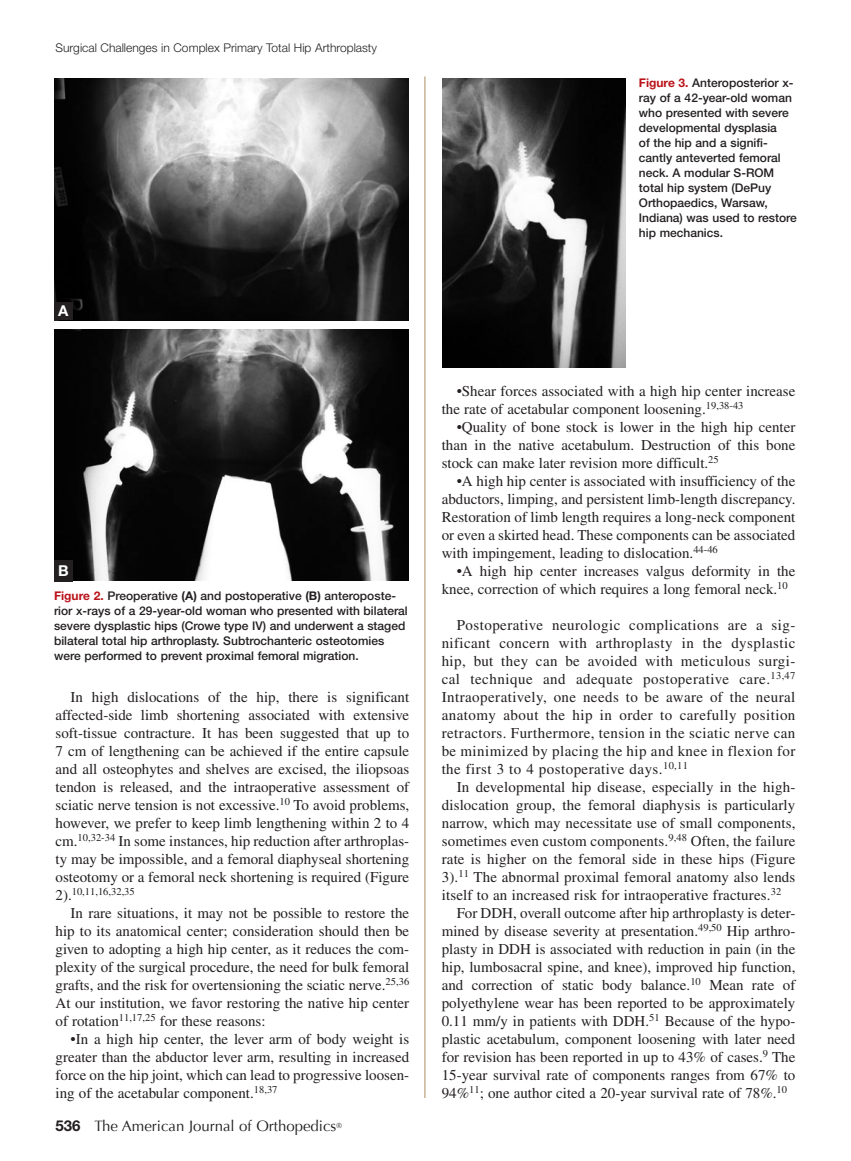
<style>
.page{position:relative;width:851px;height:1161px;background:#fff}
.page>*{position:absolute;margin:0;border:0;box-sizing:border-box;transform-origin:0 0}
.t1{font:15px/18px "Times";color:#231f20;text-align:justify}
.t2{font:15px "Optima";color:#231f20}
.t3{font:700 15px "Helvetica Neue";color:#fff}
.t4{font:500 12px/15px "Helvetica Neue";color:#231f20}
.t5{font:300 12px "Helvetica Neue";color:#231f20}
.t6{font:10.5px "Times";color:#231f20}
.s1{font-weight:700;color:#ba1319}
.s2{font-weight:700}
.s3{font-size:15px}
.s4{font-family:"Helvetica Neue";font-weight:700}
</style>
<div class="page">
<hr style="left:424px;top:76px;width:1px;height:1022px;background:#ab8d60">
<img style="left:54px;top:329px;width:355px;height:251px">
<img style="left:54px;top:78px;width:355px;height:242px">
<img style="left:442px;top:79px;width:184px;height:289px">
<div style="left:54px;top:303px;width:18px;height:17px;background:#231f20"></div>
<div style="left:54px;top:560px;width:19px;height:21px;background:#231f20"></div>
<p class="t5" style="left:56px;top:41px;width:323px">Surgical Challenges in Complex Primary Total Hip Arthroplasty</p>
<p class="t3" style="left:58px;top:301px;width:12px">A</p>
<p class="t3" style="left:58px;top:562px;width:12px">B</p>
<p class="t4" style="left:54px;top:588px;width:355px"><span class="s1">Figure 2.</span> Preoperative <span class="s2">(A)</span> and postoperative <span class="s2">(B)</span> anteroposte&shy;rior x-rays of a 29-year-old woman who presented with bilateral severe dysplastic hips (Crowe type IV) and underwent a staged bilateral total hip arthroplasty. Subtrochanteric osteotomies were performed to prevent proximal femoral migration.</p>
<p class="t1" style="left:56px;top:688px;width:355px;text-indent:15px">In high dislocations of the hip, there is significant affected-side limb shortening associated with extensive soft-tissue contracture. It has been suggested that up to 7 cm of lengthening can be achieved if the entire capsule and all osteophytes and shelves are excised, the iliopsoas tendon is released, and the intraoperative assessment of sciatic nerve tension is not excessive.<sup>10</sup> To avoid problems, however, we prefer to keep limb lengthening within 2 to 4 cm.<sup>10,32-34</sup> In some instances, hip reduction after arthroplas&shy;ty may be impossible, and a femoral diaphyseal shortening osteotomy or a femoral neck shortening is required (Figure</p>
<p class="t6" style="left:56px;top:886px;width:81px"><span class="s3">2).</span>10,11,16,32,35</p>
<p class="t1" style="left:56px;top:904px;width:355px;text-indent:15px">In rare situations, it may not be possible to restore the hip to its anatomical center; consideration should then be given to adopting a high hip center, as it reduces the com&shy;plexity of the surgical procedure, the need for bulk femoral grafts, and the risk for overtensioning the sciatic nerve.<sup>25,36<br></sup>At our institution, we favor restoring the native hip center of rotation<sup>11,17,25</sup> for these reasons:</p>
<p class="t1" style="left:56px;top:1030px;width:355px;text-indent:15px">•In a high hip center, the lever arm of body weight is greater than the abductor lever arm, resulting in increased force on the hip joint, which can lead to progressive loosen&shy;ing of the acetabular component.<sup>18,37</sup></p>
<p class="t2" style="left:56px;top:1117px;width:288px"><span class="s4">536</span> The American Journal of Orthopedics<sup>®</sup></p>
<p class="t4" style="left:639px;top:75px;width:159px"><span class="s1">Figure 3.</span> Anteroposterior x&shy;ray of a 42-year-old woman who presented with severe developmental dysplasia<br>of the hip and a signifi&shy;cantly anteverted femoral neck. A modular S-ROM total hip system (DePuy<br>Orthopaedics, Warsaw,<br>Indiana) was used to restore hip mechanics.</p>
<p class="t1" style="left:441px;top:382px;width:355px;text-indent:15px">•Shear forces associated with a high hip center increase the rate of acetabular component loosening.<sup>19,38-43</sup></p>
<p class="t1" style="left:441px;top:418px;width:355px;text-indent:15px">•Quality of bone stock is lower in the high hip center than in the native acetabulum. Destruction of this bone stock can make later revision more difficult.<sup>25</sup></p>
<p class="t1" style="left:441px;top:472px;width:355px;text-indent:15px">•A high hip center is associated with insufficiency of the abductors, limping, and persistent limb-length discrepancy.<br>Restoration of limb length requires a long-neck component or even a skirted head. These components can be associated with impingement, leading to dislocation.<sup>44-46</sup></p>
<p class="t1" style="left:441px;top:562px;width:355px;text-indent:15px">•A high hip center increases valgus deformity in the knee, correction of which requires a long femoral neck.<sup>10</sup></p>
<p class="t1" style="left:441px;top:616px;width:355px;text-indent:15px">Postoperative neurologic complications are a sig&shy;nificant concern with arthroplasty in the dysplastic hip, but they can be avoided with meticulous surgi&shy;cal technique and adequate postoperative care.<sup>13,47<br></sup>Intraoperatively, one needs to be aware of the neural anatomy about the hip in order to carefully position retractors. Furthermore, tension in the sciatic nerve can be minimized by placing the hip and knee in flexion for the first 3 to 4 postoperative days.<sup>10,11</sup></p>
<p class="t1" style="left:456px;top:778px;width:340px">In developmental hip disease, especially in the high-</p>
<p class="t1" style="left:441px;top:796px;width:355px">dislocation group, the femoral diaphysis is particularly</p>
<p class="t1" style="left:441px;top:814px;width:355px">narrow, which may necessitate use of small components,</p>
<p class="t1" style="left:441px;top:832px;width:355px">sometimes even custom components.<sup>9,48</sup> Often, the failure</p>
<p class="t1" style="left:441px;top:850px;width:355px">rate is higher on the femoral side in these hips (Figure</p>
<p class="t1" style="left:441px;top:868px;width:355px">3).<sup>11</sup> The abnormal proximal femoral anatomy also lends</p>
<p class="t1" style="left:441px;top:886px;width:341px">itself to an increased risk for intraoperative fractures.<sup>32</sup></p>
<p class="t1" style="left:456px;top:904px;width:340px">For DDH, overall outcome after hip arthroplasty is deter-</p>
<p class="t1" style="left:441px;top:922px;width:355px">mined by disease severity at presentation.<sup>49,50</sup> Hip arthro-</p>
<p class="t1" style="left:441px;top:940px;width:355px">plasty in DDH is associated with reduction in pain (in the</p>
<p class="t1" style="left:441px;top:958px;width:355px">hip, lumbosacral spine, and knee), improved hip function,</p>
<p class="t1" style="left:441px;top:976px;width:355px">and correction of static body balance.<sup>10</sup> Mean rate of</p>
<p class="t1" style="left:441px;top:994px;width:355px">polyethylene wear has been reported to be approximately</p>
<p class="t1" style="left:441px;top:1012px;width:355px">0.11 mm/y in patients with DDH.<sup>51</sup> Because of the hypo-</p>
<p class="t1" style="left:441px;top:1030px;width:355px">plastic acetabulum, component loosening with later need</p>
<p class="t1" style="left:441px;top:1048px;width:355px">for revision has been reported in up to 43% of cases.<sup>9</sup> The</p>
<p class="t1" style="left:441px;top:1066px;width:355px">15-year survival rate of components ranges from 67% to</p>
<p class="t1" style="left:441px;top:1084px;width:347px">94%<sup>11</sup>; one author cited a 20-year survival rate of 78%.<sup>10</sup></p>
</div>
